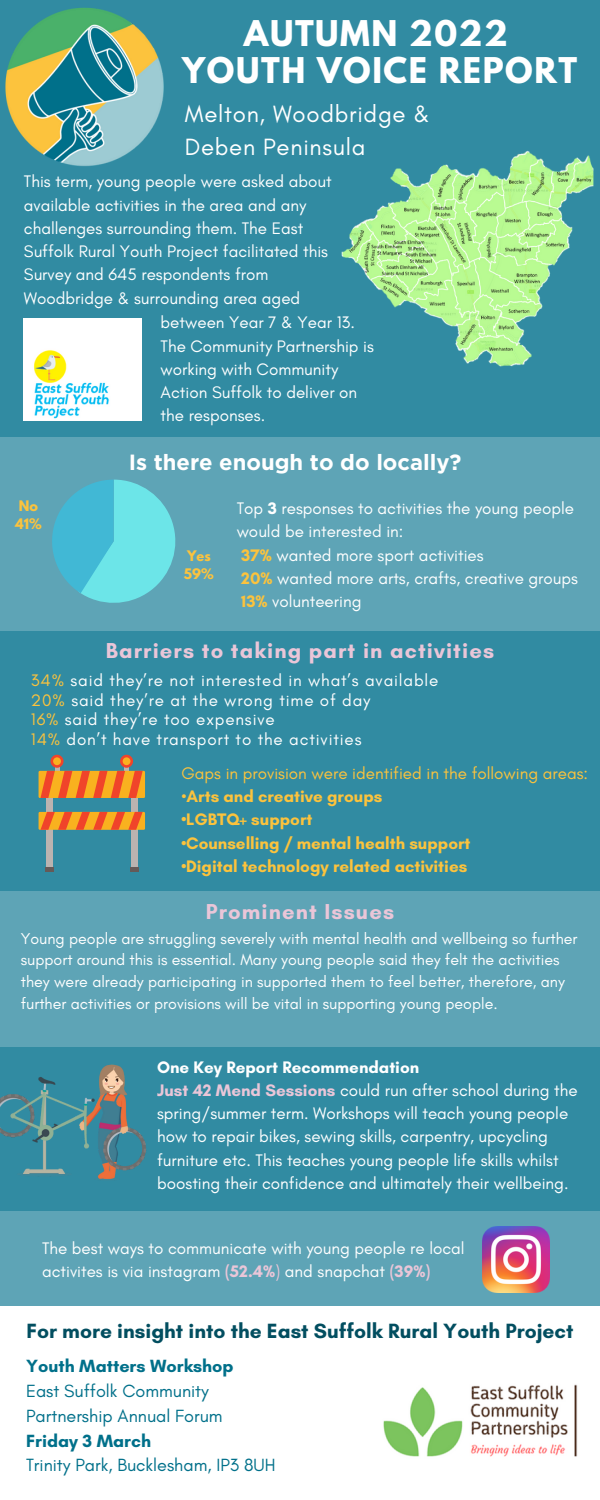
<style>
.page{position:relative;width:600px;height:1500px;background:#318ba2}
.page>*{position:absolute;margin:0;border:0;box-sizing:border-box;transform-origin:0 0}
.t1{font:700 31.4px "League Spartan";letter-spacing:.05em;color:#fff}
.t2{font:24px/33px "Glacial Indifference";letter-spacing:.03em;color:#fff}
.t3{font:700 22px "Glacial Indifference";letter-spacing:.05em;color:#eac6d8}
.t4{font:700 22px "Gotham";color:#fff}
.t5{font:700 21px "Glacial Indifference";color:#024e60}
.t6{font:18px "Glacial Indifference";color:#00708a}
.t7{font:700 18px "Glacial Indifference";color:#00708a}
.t8{font:17px/23.2px "Glacial Indifference";color:#fff}
.t9{font:17px "Glacial Indifference";letter-spacing:.05em;color:#fff}
.t10{font:700 17px "Glacial Indifference";color:#fcc33d}
.t11{font:17px "Glacial Indifference";color:#fcc33d}
.t12{font:700 17px "Glacial Indifference";color:#fff}
.t13{font:16px/21.8px "Glacial Indifference";color:#fff}
.t14{font:700 12.9px "League Spartan";color:#fcc33d}
.s1{font-weight:700}
.s2{font-weight:700;color:#fcc33d}
.s3{color:#fcc33d}
.s4{font-weight:400}
.s5{font-weight:700;color:#eac6d8}
.s6{color:#eac6d8}
</style>
<div class="page">
<div style="left:0;top:437px;width:600px;height:193px;background:#5ea4b6"></div>
<img style="left:341px;top:150px;width:253px;height:217px">
<img style="left:5px;top:7px;width:159px;height:160px">
<img style="left:24px;top:319px;width:118px;height:101px">
<div style="left:0;top:1306px;width:600px;height:194px;background:#fff"></div>
<img style="left:383px;top:1384px;width:195px;height:73px">
<img style="left:0;top:1064px;width:147px;height:116px">
<svg style="left:52px;top:480px;width:123px;height:123px"></svg>
<svg style="left:51px;top:755px;width:13px;height:13px"></svg>
<div style="left:53px;top:757px;width:8px;height:8px;background:#f9b11f;border-radius:50%"></div>
<svg style="left:120px;top:755px;width:13px;height:13px"></svg>
<div style="left:123px;top:757px;width:7px;height:8px;background:#f9b11f;border-radius:50%"></div>
<div style="left:46px;top:784px;width:6px;height:85px;background:#bbb3b0"></div>
<svg style="left:45px;top:868px;width:9px;height:4px"></svg>
<div style="left:131px;top:784px;width:6px;height:85px;background:#bbb3b0"></div>
<svg style="left:130px;top:868px;width:8px;height:4px"></svg>
<div style="left:39px;top:771px;width:106px;height:27px;background:#f9b11f"></div>
<svg style="left:41px;top:765px;width:102px;height:33px"></svg>
<div style="left:39px;top:812px;width:106px;height:18px;background:#f9b11f"></div>
<svg style="left:41px;top:812px;width:102px;height:18px"></svg>
<div style="left:0;top:1212px;width:600px;height:94px;background:#5ea4b6"></div>
<img style="left:483px;top:1226px;width:67px;height:67px">
<div style="left:0;top:891px;width:600px;height:156px;background:#5ea4b6"></div>
<p class="t1" style="left:244px;top:18px;width:265px">AUTUMN 2022</p>
<p class="t1" style="left:182px;top:54px;width:396px">YOUTH VOICE REPORT</p>
<p class="t2" style="left:185px;top:97px;width:247px">Melton, Woodbridge &amp;<br>Deben Peninsula</p>
<p class="t8" style="left:24px;top:170px;width:309px">This term, young people were asked about available activities in the area and any challenges surrounding them. The East Suffolk Rural Youth Project facilitated this Survey and 645 respondents from Woodbridge &amp; surrounding area aged</p>
<p class="t8" style="left:161px;top:311px;width:215px">between Year 7 &amp; Year 13.<br>The Community Partnership is working with Community<br>Action Suffolk to deliver on the responses.</p>
<p class="t14" style="left:19px;top:500px;width:21px">No</p>
<p class="t14" style="left:15px;top:517px;width:28px">41%</p>
<p class="t4" style="left:129px;top:449px;width:334px">Is there enough to do locally?</p>
<p class="t14" style="left:187px;top:549px;width:25px">Yes</p>
<p class="t14" style="left:184px;top:567px;width:31px">59%</p>
<p class="t8" style="left:237px;top:497px;width:339px">Top <span class="s1">3</span> responses to activities the young people would be interested in:</p>
<p class="t8" style="left:241px;top:543px;width:244px"><span class="s2">37%</span> wanted more sport activities</p>
<p class="t8" style="left:241px;top:566px;width:338px"><span class="s2">20%</span> wanted more arts, crafts, creative groups</p>
<p class="t8" style="left:241px;top:590px;width:122px"><span class="s2">13%</span> volunteering</p>
<p class="t3" style="left:106px;top:637px;width:390px">Barriers to taking part in activities</p>
<p class="t9" style="left:31px;top:670px;width:409px"><span class="s3">34%</span> said they’re not interested in what’s available</p>
<p class="t9" style="left:31px;top:689px;width:341px"><span class="s3">20%</span> said they’re at the wrong time of day</p>
<p class="t9" style="left:31px;top:709px;width:245px"><span class="s3">16%</span> said they’re too expensive</p>
<p class="t9" style="left:31px;top:728px;width:332px"><span class="s3">14%</span> don’t have transport to the activities</p>
<p class="t11" style="left:181px;top:763px;width:408px">Gaps in provision were identified in the following areas:</p>
<p class="t10" style="left:181px;top:786px;width:202px"><span class="s4">•</span>Arts and creative groups</p>
<p class="t10" style="left:181px;top:809px;width:132px">•LGBTQ+ support</p>
<p class="t10" style="left:181px;top:832px;width:291px">•Counselling / mental health support</p>
<p class="t10" style="left:181px;top:856px;width:287px">•Digital technology related activities</p>
<p class="t3" style="left:206px;top:898px;width:190px">Prominent Issues</p>
<p class="t13" style="left:21px;top:927px;width:558px">Young people are struggling severely with mental health and wellbeing so further support around this is essential. Many young people said they felt the activities they were already participating in supported them to feel better, therefore, any further activities or provisions will be vital in supporting young people.</p>
<p class="t12" style="left:157px;top:1057px;width:264px">One Key Report Recommendation</p>
<p class="t8" style="left:157px;top:1078px;width:422px"><span class="s5">Just 42 Mend Sessions</span> could run after school during the spring/summer term. Workshops will teach young people how to repair bikes, sewing skills, carpentry, upcycling furniture etc. This teaches young people life skills whilst boosting their confidence and ultimately their wellbeing.</p>
<p class="t8" style="left:42px;top:1236px;width:424px">The best ways to communicate with young people re local activites is via instagram <span class="s5">(52.4%</span><span class="s6">)</span> and snapchat <span class="s5">(39%)</span></p>
<p class="t5" style="left:26px;top:1318px;width:549px">For more insight into the East Suffolk Rural Youth Project</p>
<p class="t7" style="left:26px;top:1355px;width:209px">Youth Matters Workshop</p>
<p class="t6" style="left:26px;top:1380px;width:184px">East Suffolk Community</p>
<p class="t6" style="left:26px;top:1405px;width:198px">Partnership Annual Forum</p>
<p class="t7" style="left:26px;top:1430px;width:126px">Friday 3 March</p>
<p class="t6" style="left:26px;top:1454px;width:251px">Trinity Park, Bucklesham, IP3 8UH</p>
</div>
